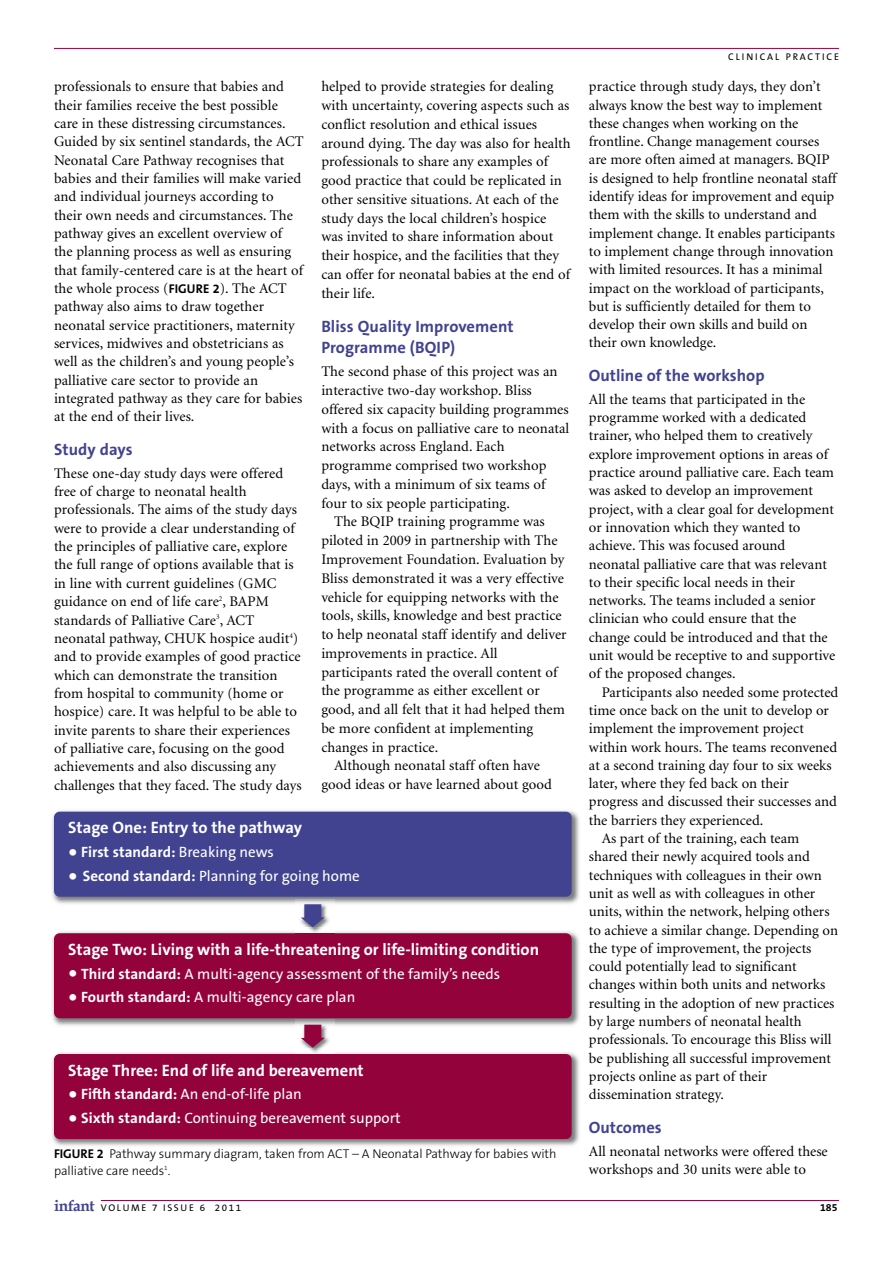
<style>
.page{position:relative;width:893px;height:1263px;background:#fff}
.page>*{position:absolute;margin:0;border:0;box-sizing:border-box;transform-origin:0 0}
.t1{font:700 16.5px "The Sans B7";color:#fff}
.t2{font:700 16.5px/21.5px "The Sans B7";color:#414390}
.t3{font:15px "The Sans B5 Plain";color:#fff}
.t4{font:700 15px "The Sans B7";color:#fff}
.t5{font:14.7px/18.3px "Minion";letter-spacing:.005em;color:#000}
.t6{font:300 12.75px/17.2px "The Sans B3";letter-spacing:-.005em;color:#000}
.t7{font:700 10.5px "The Sans B7";color:#000}
.t8{font:9.75px "The Sans B5 Plain";letter-spacing:.18em;color:#000}
.s1{font-family:"The Sans B7";font-weight:700;font-size:12.75px}
.s2{font-size:22.5px}
.s3{font-family:"The Sans B5 Plain";font-weight:400}
.s4{font-family:"The Sans B7";font-weight:700;font-size:22.5px}
.s5{font-family:"The Sans B7";font-weight:700}
.s6{font-family:"Book Antiqua";font-weight:700;font-size:15.6px;color:#414390}
</style>
<div class="page">
<hr style="left:54px;top:48px;width:785px;height:1px;background:#94023c">
<hr style="left:101px;top:1200px;width:738px;height:1px;background:#94023c">
<img style="left:52px;top:810px;width:527px;height:94px">
<div style="left:54px;top:812px;width:518px;height:85px;background:#414390;border-radius:6px"></div>
<img style="left:52px;top:931px;width:527px;height:95px">
<div style="left:54px;top:933px;width:518px;height:85px;background:#94023c;border-radius:6px"></div>
<img style="left:52px;top:1052px;width:527px;height:94px">
<div style="left:54px;top:1054px;width:518px;height:85px;background:#94023c;border-radius:6px"></div>
<img style="left:296px;top:899px;width:39px;height:34px">
<svg style="left:301px;top:904px;width:24px;height:23px"></svg>
<img style="left:296px;top:1020px;width:39px;height:34px">
<svg style="left:301px;top:1025px;width:24px;height:23px"></svg>
<p class="t5" style="left:54px;top:79px;width:251px">professionals to ensure that babies and their families receive the best possible care in these distressing circumstances.<br>Guided by six sentinel standards, the ACT Neonatal Care Pathway recognises that babies and their families will make varied and individual journeys according to their own needs and circumstances. The pathway gives an excellent overview of the planning process as well as ensuring that family-centered care is at the heart of the whole process (<span class="s1">FIGURE 2</span>). The ACT pathway also aims to draw together neonatal service practitioners, maternity services, midwives and obstetricians as well as the children’s and young people’s palliative care sector to provide an integrated pathway as they care for babies at the end of their lives.</p>
<p class="t2" style="left:54px;top:440px;width:80px">Study days</p>
<p class="t5" style="left:54px;top:465px;width:249px">These one-day study days were offered free of charge to neonatal health professionals. The aims of the study days were to provide a clear understanding of the principles of palliative care, explore the full range of options available that is in line with current guidelines (GMC guidance on end of life care<sup>2</sup>, BAPM standards of Palliative Care<sup>3</sup>, ACT neonatal pathway, CHUK hospice audit<sup>4</sup>) and to provide examples of good practice which can demonstrate the transition from hospital to community (home or hospice) care. It was helpful to be able to invite parents to share their experiences of palliative care, focusing on the good achievements and also discussing any challenges that they faced. The study days</p>
<p class="t5" style="left:321px;top:78px;width:251px;line-height:18.8px">helped to provide strategies for dealing with uncertainty, covering aspects such as conflict resolution and ethical issues around dying. The day was also for health professionals to share any examples of good practice that could be replicated in other sensitive situations. At each of the study days the local children’s hospice was invited to share information about their hospice, and the facilities that they can offer for neonatal babies at the end of their life.</p>
<p class="t2" style="left:321px;top:317px;width:194px">Bliss Quality Improvement<br>Programme (BQIP)</p>
<p class="t5" style="left:321px;top:364px;width:238px">The second phase of this project was an</p>
<p class="t5" style="left:321px;top:382px;width:212px">interactive two-day workshop. Bliss</p>
<p class="t5" style="left:321px;top:401px;width:249px">offered six capacity building programmes</p>
<p class="t5" style="left:321px;top:420px;width:249px">with a focus on palliative care to neonatal</p>
<p class="t5" style="left:321px;top:439px;width:185px">networks across England. Each</p>
<p class="t5" style="left:321px;top:458px;width:227px">programme comprised two workshop</p>
<p class="t5" style="left:321px;top:476px;width:226px">days, with a minimum of six teams of</p>
<p class="t5" style="left:321px;top:495px;width:190px">four to six people participating.</p>
<p class="t5" style="left:334px;top:514px;width:212px">The BQIP training programme was</p>
<p class="t5" style="left:321px;top:533px;width:238px">piloted in 2009 in partnership with The</p>
<p class="t5" style="left:321px;top:551px;width:245px">Improvement Foundation. Evaluation by</p>
<p class="t5" style="left:321px;top:570px;width:244px">Bliss demonstrated it was a very effective</p>
<p class="t5" style="left:321px;top:589px;width:239px">vehicle for equipping networks with the</p>
<p class="t5" style="left:321px;top:608px;width:242px">tools, skills, knowledge and best practice</p>
<p class="t5" style="left:321px;top:626px;width:247px">to help neonatal staff identify and deliver</p>
<p class="t5" style="left:321px;top:645px;width:178px">improvements in practice. All</p>
<p class="t5" style="left:321px;top:664px;width:238px">participants rated the overall content of</p>
<p class="t5" style="left:321px;top:683px;width:220px">the programme as either excellent or</p>
<p class="t5" style="left:321px;top:701px;width:245px">good, and all felt that it had helped them</p>
<p class="t5" style="left:321px;top:720px;width:213px">be more confident at implementing</p>
<p class="t5" style="left:321px;top:739px;width:118px">changes in practice.</p>
<p class="t5" style="left:334px;top:758px;width:207px">Although neonatal staff often have</p>
<p class="t5" style="left:321px;top:776px;width:232px">good ideas or have learned about good</p>
<p class="t1" style="left:68px;top:821px;width:235px">Stage One: Entry to the pathway</p>
<p class="t4" style="left:68px;top:846px;width:207px"><span class="s2">•</span> First standard: <span class="s3">Breaking news</span></p>
<p class="t3" style="left:68px;top:870px;width:293px"><span class="s4">•</span> <span class="s5">Second standard:</span> Planning for going home</p>
<p class="t1" style="left:68px;top:943px;width:472px">Stage Two: Living with a life-threatening or life-limiting condition</p>
<p class="t3" style="left:68px;top:968px;width:433px"><span class="s4">•</span> <span class="s5">Third standard:</span> A multi-agency assessment of the family’s needs</p>
<p class="t3" style="left:68px;top:991px;width:289px"><span class="s4">•</span> <span class="s5">Fourth standard:</span> A multi-agency care plan</p>
<p class="t1" style="left:68px;top:1064px;width:297px">Stage Three: End of life and bereavement</p>
<p class="t3" style="left:68px;top:1088px;width:235px"><span class="s4">•</span> <span class="s5">Fifth standard:</span> An end-of-life plan</p>
<p class="t3" style="left:68px;top:1112px;width:334px"><span class="s4">•</span> <span class="s5">Sixth standard:</span> Continuing bereavement support</p>
<p class="t6" style="left:54px;top:1146px;width:504px"><span class="s5">FIGURE 2</span> Pathway summary diagram, taken from ACT – A Neonatal Pathway for babies with palliative care needs<sup>1</sup>.</p>
<p class="t8" style="left:728px;top:53px;width:112px">CLINICAL PRACTICE</p>
<p class="t5" style="left:589px;top:79px;width:249px">practice through study days, they don’t always know the best way to implement these changes when working on the frontline. Change management courses are more often aimed at managers. BQIP is designed to help frontline neonatal staff identify ideas for improvement and equip them with the skills to understand and implement change. It enables participants to implement change through innovation with limited resources. It has a minimal impact on the workload of participants, but is sufficiently detailed for them to develop their own skills and build on their own knowledge.</p>
<p class="t2" style="left:589px;top:367px;width:177px">Outline of the workshop</p>
<p class="t5" style="left:589px;top:391px;width:248px">All the teams that participated in the programme worked with a dedicated trainer, who helped them to creatively explore improvement options in areas of practice around palliative care. Each team was asked to develop an improvement project, with a clear goal for development or innovation which they wanted to achieve. This was focused around neonatal palliative care that was relevant to their specific local needs in their networks. The teams included a senior clinician who could ensure that the change could be introduced and that the unit would be receptive to and supportive of the proposed changes.</p>
<p class="t5" style="left:602px;top:684px;width:238px">Participants also needed some protected</p>
<p class="t5" style="left:589px;top:702px;width:242px">time once back on the unit to develop or</p>
<p class="t5" style="left:589px;top:721px;width:216px">implement the improvement project</p>
<p class="t5" style="left:589px;top:739px;width:250px">within work hours. The teams reconvened</p>
<p class="t5" style="left:589px;top:757px;width:244px">at a second training day four to six weeks</p>
<p class="t5" style="left:589px;top:775px;width:201px">later, where they fed back on their</p>
<p class="t5" style="left:589px;top:794px;width:250px">progress and discussed their successes and</p>
<p class="t5" style="left:589px;top:812px;width:176px">the barriers they experienced.</p>
<p class="t5" style="left:602px;top:830px;width:199px">As part of the training, each team</p>
<p class="t5" style="left:589px;top:849px;width:222px">shared their newly acquired tools and</p>
<p class="t5" style="left:589px;top:867px;width:234px">techniques with colleagues in their own</p>
<p class="t5" style="left:589px;top:885px;width:228px">unit as well as with colleagues in other</p>
<p class="t5" style="left:589px;top:904px;width:242px">units, within the network, helping others</p>
<p class="t5" style="left:589px;top:922px;width:251px">to achieve a similar change. Depending on</p>
<p class="t5" style="left:589px;top:940px;width:224px">the type of improvement, the projects</p>
<p class="t5" style="left:589px;top:958px;width:209px">could potentially lead to significant</p>
<p class="t5" style="left:589px;top:977px;width:238px">changes within both units and networks</p>
<p class="t5" style="left:589px;top:995px;width:247px">resulting in the adoption of new practices</p>
<p class="t5" style="left:589px;top:1013px;width:214px">by large numbers of neonatal health</p>
<p class="t5" style="left:589px;top:1032px;width:244px">professionals. To encourage this Bliss will</p>
<p class="t5" style="left:589px;top:1050px;width:244px">be publishing all successful improvement</p>
<p class="t5" style="left:589px;top:1068px;width:180px">projects online as part of their</p>
<p class="t5" style="left:589px;top:1087px;width:136px">dissemination strategy.</p>
<p class="t2" style="left:589px;top:1118px;width:74px">Outcomes</p>
<p class="t5" style="left:589px;top:1143px;width:240px">All neonatal networks were offered these workshops and 30 units were able to</p>
<p class="t8" style="left:54px;top:1204px;width:189px"><span class="s6">infant</span> VOLUME 7 ISSUE 6 2011</p>
<p class="t7" style="left:820px;top:1203px;width:19px">185</p>
</div>
